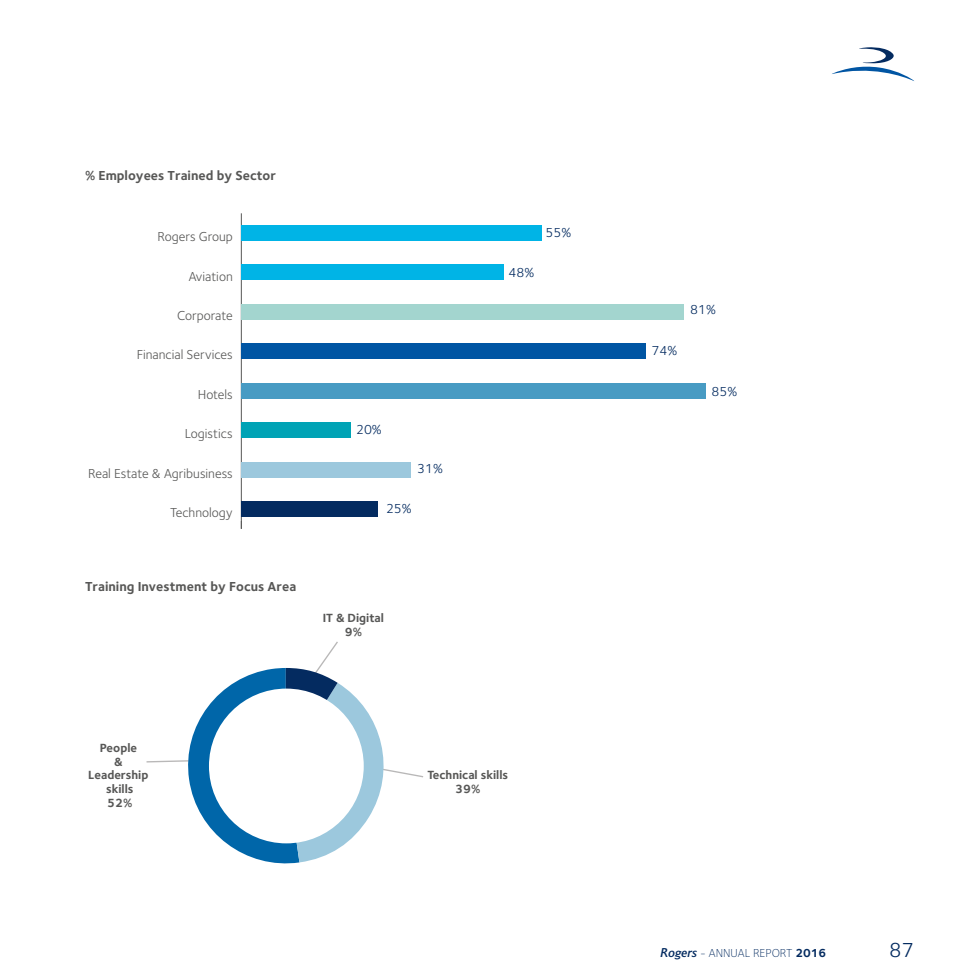
<style>
.page{position:relative;width:978px;height:978px;background:#fff}
.page>*{position:absolute;margin:0;border:0;box-sizing:border-box;transform-origin:0 0}
.t1{font:21px "Foundry Sterling";color:#042b60}
.t2{font:13.5px "Foundry Sterling";color:#575756}
.t3{font:700 13.5px "Foundry Sterling";color:#575756}
.t4{font:13.5px "Foundry Sterling";color:#042b60}
.t5{font:700 12.3px/13.6px "Foundry Sterling";color:#575756;text-align:center}
.t6{font:300 12px "Foundry Sterling";color:#042b60}
.s1{font-family:"Mylius Sans Bold Italic CE";font-weight:400}
.s2{font-weight:700}
</style>
<div class="page">
<svg style="left:832px;top:47px;width:82px;height:34px"></svg>
<hr style="left:241px;top:213px;width:1px;height:316px;background:#575756">
<div style="left:241px;top:225px;width:301px;height:16px;background:#00b4e6"></div>
<div style="left:241px;top:265px;width:263px;height:15px;background:#00b4e6"></div>
<div style="left:241px;top:304px;width:443px;height:16px;background:#a3d5cf"></div>
<div style="left:241px;top:343px;width:405px;height:16px;background:#0055a3"></div>
<div style="left:241px;top:383px;width:465px;height:16px;background:#489bc3"></div>
<div style="left:241px;top:422px;width:110px;height:16px;background:#00a3b5"></div>
<div style="left:241px;top:462px;width:170px;height:16px;background:#9cc8dd"></div>
<div style="left:241px;top:501px;width:137px;height:16px;background:#042b60"></div>
<svg style="left:146px;top:642px;width:278px;height:222px"></svg>
<div style="left:209px;top:689px;width:155px;height:154px;background:#fff;border-radius:50%"></div>
<p class="t3" style="left:85px;top:168px;width:192px">% Employees Trained by Sector</p>
<p class="t2" style="left:157px;top:229px;width:77px">Rogers Group</p>
<p class="t4" style="left:546px;top:225px;width:27px">55%</p>
<p class="t4" style="left:509px;top:264px;width:27px">48%</p>
<p class="t2" style="left:189px;top:268px;width:46px">Aviation</p>
<p class="t2" style="left:177px;top:308px;width:57px">Corporate</p>
<p class="t2" style="left:137px;top:347px;width:97px">Financial Services</p>
<p class="t2" style="left:198px;top:386px;width:36px">Hotels</p>
<p class="t2" style="left:185px;top:426px;width:50px">Logistics</p>
<p class="t2" style="left:88px;top:465px;width:146px">Real Estate &amp; Agribusiness</p>
<p class="t2" style="left:170px;top:505px;width:64px">Technology</p>
<p class="t3" style="left:85px;top:579px;width:213px">Training Investment by Focus Area</p>
<p class="t4" style="left:356px;top:422px;width:27px">20%</p>
<p class="t4" style="left:417px;top:461px;width:27px">31%</p>
<p class="t4" style="left:386px;top:501px;width:27px">25%</p>
<p class="t5" style="left:323px;top:611px;width:63px">IT &amp; Digital<br>9%</p>
<p class="t5" style="left:88px;top:741px;width:62px">People<br>&amp;<br>Leadership skills<br>52%</p>
<p class="t5" style="left:427px;top:768px;width:82px">Technical skills<br>39%</p>
<p class="t4" style="left:651px;top:343px;width:27px">74%</p>
<p class="t4" style="left:690px;top:302px;width:27px">81%</p>
<p class="t4" style="left:712px;top:383px;width:27px">85%</p>
<p class="t6" style="left:661px;top:946px;width:167px"><span class="s1">Rogers</span> - ANNUAL REPORT <span class="s2">2016</span></p>
<h1 class="t1" style="left:889px;top:937px;width:26px">87</h1>
</div>
